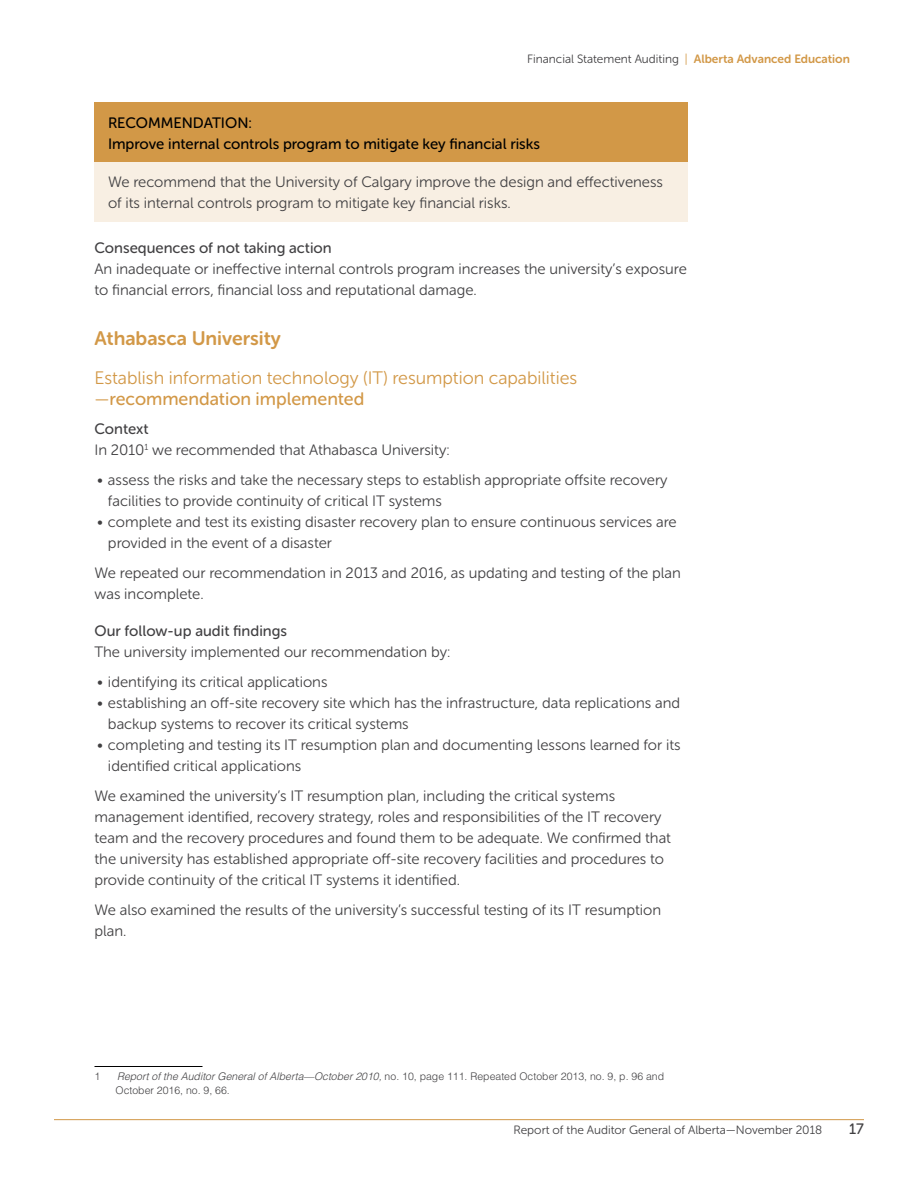
<style>
.page{position:relative;width:918px;height:1188px;background:#fff}
.page>*{position:absolute;margin:0;border:0;box-sizing:border-box;transform-origin:0 0}
.t1{font:19.5px "Museo Sans Rounded 700";color:#d29847}
.t2{font:18px "Museo Sans Rounded 300";color:#d29847}
.t3{font:18px "Museo Sans Rounded 500";color:#d29847}
.t4{font:15px/21px "Museo Sans Rounded 300";color:#414042}
.t5{font:15px/21px "Museo Sans Rounded 500";color:#000}
.t6{font:15px "Museo Sans Rounded 500";color:#414042}
.t7{font:12px "Museo Sans Rounded 300";color:#414042}
.t8{font:300 10.5px/13.5px "Helvetica";color:#414042}
.s1{color:#d29847}
.s2{font-family:"Museo Sans Rounded 700";color:#d29847}
.s3{font-family:"Museo Sans Rounded 300"}
.s4{font-style:italic}
</style>
<div class="page">
<hr style="left:54px;top:1119px;width:810px;height:1px;background:#d29847">
<div style="left:94px;top:103px;width:594px;height:59px;background:#d29847"></div>
<div style="left:94px;top:162px;width:594px;height:59px;background:#f8efe3"></div>
<hr style="left:94px;top:1066px;width:108px;height:1px;background:#000">
<p class="t7" style="left:527px;top:52px;width:324px">Financial Statement Auditing <span class="s1">|</span> <span class="s2">Alberta Advanced Education</span></p>
<p class="t5" style="left:108px;top:112px;width:434px">RECOMMENDATION:<br>Improve internal controls program to mitigate key financial risks</p>
<p class="t4" style="left:108px;top:171px;width:557px">We recommend that the University of Calgary improve the design and effectiveness of its internal controls program to mitigate key financial risks.</p>
<p class="t6" style="left:94px;top:239px;width:239px">Consequences of not taking action</p>
<p class="t4" style="left:94px;top:258px;width:594px">An inadequate or ineffective internal controls program increases the university’s exposure to financial errors, financial loss and reputational damage.</p>
<h1 class="t1" style="left:94px;top:327px;width:188px">Athabasca University</h1>
<p class="t2" style="left:94px;top:369px;width:484px">Establish information technology (IT) resumption capabilities</p>
<p class="t3" style="left:94px;top:389px;width:271px"><span class="s3">—</span>recommendation implemented</p>
<p class="t6" style="left:94px;top:421px;width:56px">Context</p>
<p class="t4" style="left:94px;top:439px;width:357px">In 2010<sup>1</sup> we recommended that Athabasca University:</p>
<p class="t4" style="left:108px;top:469px;width:561px;text-indent:-11px">• assess the risks and take the necessary steps to establish appropriate offsite recovery facilities to provide continuity of critical IT systems</p>
<p class="t4" style="left:108px;top:511px;width:570px;text-indent:-11px">• complete and test its existing disaster recovery plan to ensure continuous services are provided in the event of a disaster</p>
<p class="t4" style="left:94px;top:562px;width:588px">We repeated our recommendation in 2013 and 2016, as updating and testing of the plan was incomplete.</p>
<p class="t6" style="left:94px;top:623px;width:194px">Our follow-up audit findings</p>
<p class="t4" style="left:94px;top:642px;width:357px">The university implemented our recommendation by:</p>
<p class="t4" style="left:97px;top:672px;width:232px">• identifying its critical applications</p>
<p class="t4" style="left:108px;top:693px;width:574px;text-indent:-11px">• establishing an off-site recovery site which has the infrastructure, data replications and backup systems to recover its critical systems</p>
<p class="t4" style="left:108px;top:735px;width:574px;text-indent:-11px">• completing and testing its IT resumption plan and documenting lessons learned for its identified critical applications</p>
<p class="t4" style="left:94px;top:786px;width:578px">We examined the university’s IT resumption plan, including the critical systems management identified, recovery strategy, roles and responsibilities of the IT recovery team and the recovery procedures and found them to be adequate. We confirmed that the university has established appropriate off-site recovery facilities and procedures to provide continuity of the critical IT systems it identified.</p>
<p class="t4" style="left:94px;top:900px;width:568px">We also examined the results of the university’s successful testing of its IT resumption plan.</p>
<p class="t8" style="left:94px;top:1069px;width:7px">1</p>
<p class="t8" style="left:116px;top:1069px;width:550px"><span class="s4">Report of the Auditor General of Alberta—October 2010,</span> no. 10, page 111. Repeated October 2013, no. 9, p. 96 and<br>October 2016, no. 9, 66.</p>
<p class="t7" style="left:514px;top:1123px;width:310px">Report of the Auditor General of Alberta—November 2018</p>
<p class="t6" style="left:849px;top:1120px;width:16px">17</p>
</div>
